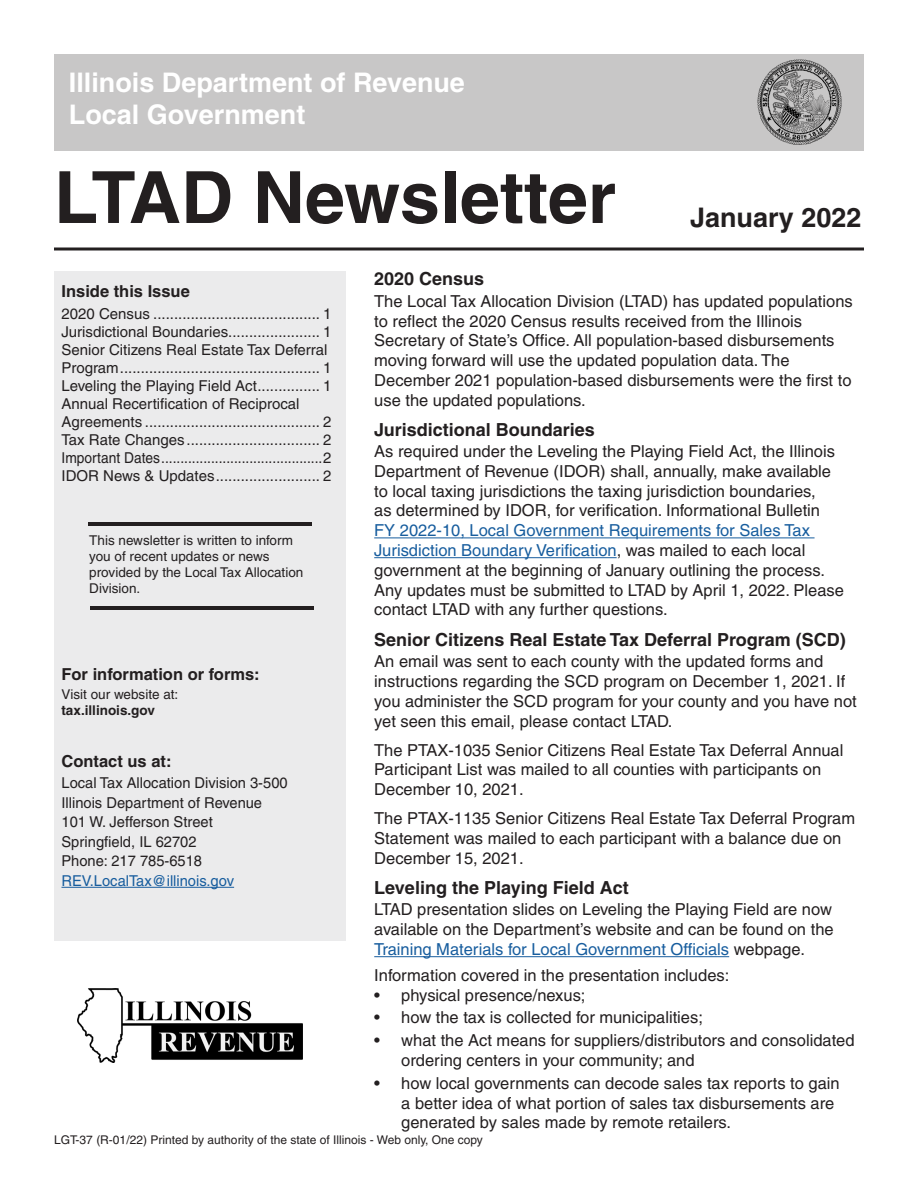
<style>
.page{position:relative;width:918px;height:1188px;background:#fff}
.page>*{position:absolute;margin:0;border:0;box-sizing:border-box;transform-origin:0 0}
.t1{font:700 72px "Helvetica";color:#231f20}
.t2{font:700 27px "Helvetica";color:#fff}
.t3{font:700 27px "Helvetica";color:#231f20}
.t4{font:700 18px "Helvetica";color:#231f20}
.t5{font:16.5px/19.8px "Helvetica";color:#231f20}
.t6{font:700 16.5px "Helvetica";color:#231f20}
.t7{font:15px/18px "Helvetica";color:#231f20}
.t8{font:15px/18px "Helvetica";color:#231f20;scale:.92 1}
.t9{font:15px "Helvetica";color:#175d9e}
.t10{font:13.5px/16.2px "Helvetica";color:#231f20}
.t11{font:12px "Helvetica";color:#231f20}
.s1{color:#175d9e}
.s2{font-weight:700}
</style>
<div class="page">
<div style="left:54px;top:272px;width:292px;height:669px;background:#ebebec"></div>
<hr style="left:62px;top:887px;width:172px;height:1px;background:#175d9e">
<hr style="left:88px;top:523px;width:224px;height:3px;background:#231f20">
<hr style="left:90px;top:606px;width:223px;height:3px;background:#231f20">
<hr style="left:374px;top:537px;width:441px;height:1px;background:#175d9e">
<hr style="left:374px;top:557px;width:243px;height:1px;background:#175d9e">
<hr style="left:374px;top:956px;width:355px;height:1px;background:#175d9e">
<div style="left:54px;top:54px;width:810px;height:96px;background:#c8c7c7"></div>
<img style="left:758px;top:59px;width:84px;height:86px">
<hr style="left:54px;top:248px;width:810px;height:2px;background:#231f20">
<img style="left:77px;top:989px;width:225px;height:74px">
<p class="t2" style="left:69px;top:66px;width:397px">Illinois Department of Revenue</p>
<p class="t2" style="left:69px;top:98px;width:238px">Local Government</p>
<p class="t1" style="left:54px;top:154px;width:564px">LTAD Newsletter</p>
<p class="t3" style="left:690px;top:201px;width:173px">January 2022</p>
<p class="t4" style="left:374px;top:268px;width:112px">2020 Census</p>
<p class="t5" style="left:374px;top:291px;width:480px">The Local Tax Allocation Division (LTAD) has updated populations to reflect the 2020 Census results received from the Illinois Secretary of State’s Office. All population-based disbursements moving forward will use the updated population data. The December 2021 population-based disbursements were the first to use the updated populations.</p>
<p class="t4" style="left:374px;top:418px;width:222px">Jurisdictional Boundaries</p>
<p class="t5" style="left:374px;top:441px;width:471px">As required under the Leveling the Playing Field Act, the Illinois Department of Revenue (IDOR) shall, annually, make available to local taxing jurisdictions the taxing jurisdiction boundaries,<br>as determined by IDOR, for verification. Informational Bulletin <span class="s1">FY 2022-10, Local Government Requirements for Sales Tax Jurisdiction Boundary Verification</span>, was mailed to each local government at the beginning of January outlining the process.<br>Any updates must be submitted to LTAD by April 1, 2022. Please contact LTAD with any further questions.</p>
<p class="t4" style="left:374px;top:629px;width:473px">Senior Citizens Real Estate Tax Deferral Program (SCD)</p>
<p class="t5" style="left:374px;top:652px;width:484px">An email was sent to each county with the updated forms and instructions regarding the SCD program on December 1, 2021. If you administer the SCD program for your county and you have not yet seen this email, please contact LTAD.</p>
<p class="t5" style="left:374px;top:740px;width:471px">The PTAX-1035 Senior Citizens Real Estate Tax Deferral Annual<br>Participant List was mailed to all counties with participants on<br>December 10, 2021.</p>
<p class="t5" style="left:374px;top:808px;width:482px">The PTAX-1135 Senior Citizens Real Estate Tax Deferral Program<br>Statement was mailed to each participant with a balance due on<br>December 15, 2021.</p>
<p class="t4" style="left:374px;top:877px;width:256px">Leveling the Playing Field Act</p>
<p class="t5" style="left:374px;top:900px;width:461px;text-align:justify">LTAD presentation slides on Leveling the Playing Field are now available on the Department’s website and can be found on the <span class="s1">Training Materials for Local Government Officials</span> webpage.</p>
<p class="t5" style="left:374px;top:965px;width:357px">Information covered in the presentation includes:</p>
<p class="t5" style="left:374px;top:985px;width:213px">• physical presence/nexus;</p>
<p class="t5" style="left:374px;top:1008px;width:330px">• how the tax is collected for municipalities;</p>
<p class="t5" style="left:401px;top:1031px;width:455px;text-indent:-27px">• what the Act means for suppliers/distributors and consolidated ordering centers in your community; and</p>
<p class="t5" style="left:401px;top:1073px;width:440px;text-indent:-27px">• how local governments can decode sales tax reports to gain a better idea of what portion of sales tax disbursements are generated by sales made by remote retailers.</p>
<p class="t11" style="left:54px;top:1133px;width:430px">LGT-37 (R-01/22) Printed by authority of the state of Illinois - Web only, One copy</p>
<p class="t6" style="left:62px;top:281px;width:130px">Inside this Issue</p>
<p class="t7" style="left:62px;top:305px;width:271px">2020 Census ........................................ 1</p>
<p class="t7" style="left:62px;top:323px;width:271px">Jurisdictional Boundaries...................... 1</p>
<p class="t7" style="left:62px;top:341px;width:271px">Senior Citizens Real Estate Tax Deferral<br>Program................................................ 1</p>
<p class="t7" style="left:62px;top:377px;width:271px">Leveling the Playing Field Act............... 1</p>
<p class="t7" style="left:62px;top:395px;width:271px">Annual Recertification of Reciprocal<br>Agreements .......................................... 2</p>
<p class="t7" style="left:62px;top:431px;width:271px">Tax Rate Changes................................ 2</p>
<p class="t8" style="left:62px;top:449px;width:295px">Important Dates..........................................2<br>IDOR News &amp; Updates......................... 2</p>
<p class="t10" style="left:89px;top:532px;width:216px">This newsletter is written to inform you of recent updates or news provided by the Local Tax Allocation<br>Division.</p>
<p class="t6" style="left:62px;top:664px;width:200px">For information or forms:</p>
<p class="t10" style="left:62px;top:686px;width:118px">Visit our website at: <span class="s2">tax.illinois.gov</span></p>
<p class="t6" style="left:62px;top:751px;width:112px">Contact us at:</p>
<p class="t7" style="left:62px;top:774px;width:228px">Local Tax Allocation Division 3-500</p>
<p class="t7" style="left:62px;top:793px;width:202px">Illinois Department of Revenue</p>
<p class="t7" style="left:62px;top:813px;width:153px">101 W. Jefferson Street</p>
<p class="t7" style="left:62px;top:832px;width:137px">Springfield, IL 62702</p>
<p class="t7" style="left:62px;top:852px;width:142px">Phone: 217 785-6518</p>
<p class="t9" style="left:62px;top:872px;width:174px">REV.LocalTax@illinois.gov</p>
</div>
